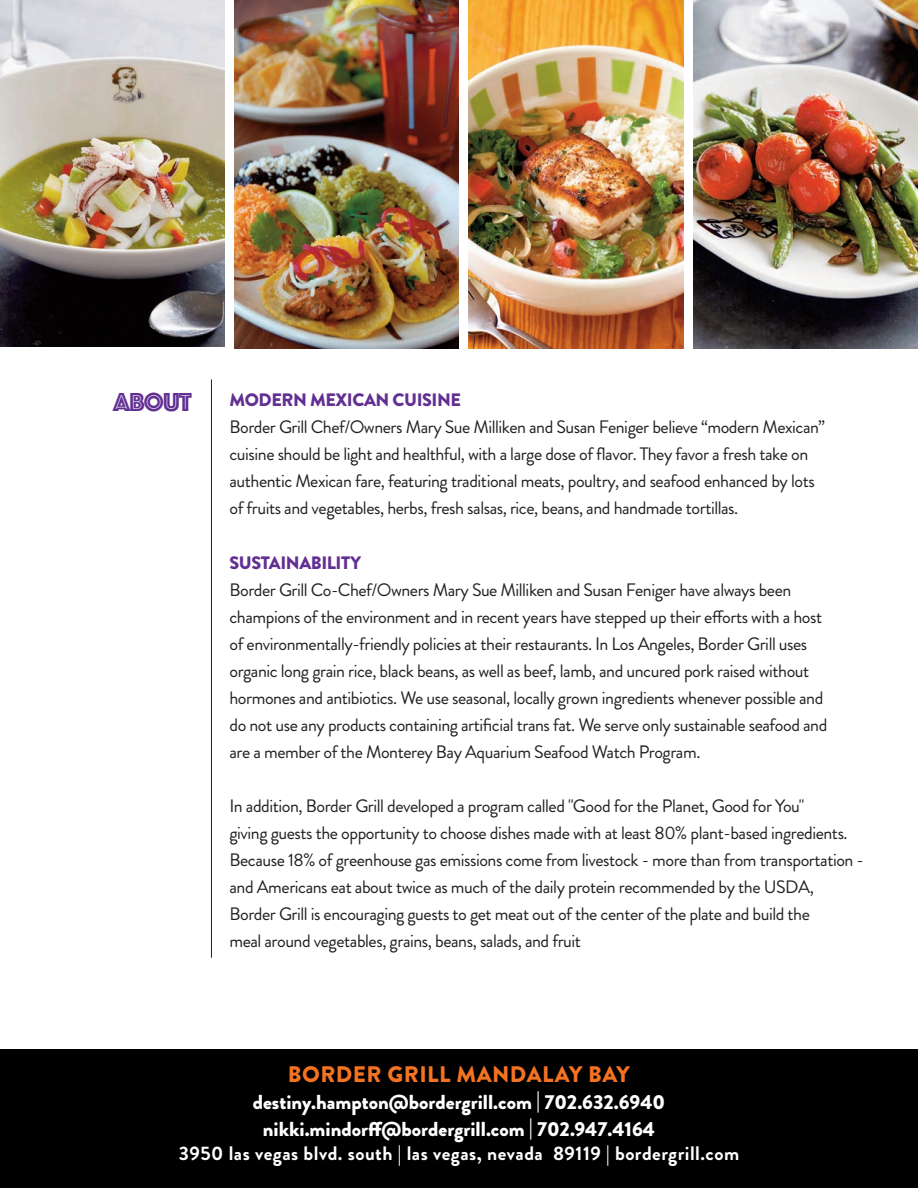
<style>
.page{position:relative;width:918px;height:1188px;background:#fff}
.page>*{position:absolute;margin:0;border:0;box-sizing:border-box;transform-origin:0 0}
.t1{font:27px "Phosphate Pro Inline";letter-spacing:-.025em;color:#622f92}
.t2{font:900 22.5px "Brandon Grotesque";letter-spacing:.02em;color:#f47321}
.t3{font:900 20.25px/27px "Brandon Grotesque";color:#fff;text-align:center}
.t4{font:700 19.5px "Brandon Grotesque";letter-spacing:.025em;color:#fff}
.t5{font:18px/27px "Brandon Grotesque";letter-spacing:-.025em;color:#231f20}
.t6{font:900 18px "Brandon Grotesque";letter-spacing:-.025em;color:#622f92}
</style>
<div class="page">
<div style="left:0;top:1050px;width:918px;height:138px;background:#000"></div>
<hr style="left:211px;top:380px;width:1px;height:578px;background:#231f20">
<img style="left:0;top:0;width:225px;height:346px">
<img style="left:234px;top:0;width:225px;height:349px">
<img style="left:693px;top:0;width:225px;height:349px">
<img style="left:468px;top:0;width:216px;height:349px">
<h1 class="t1" style="left:113px;top:393px;width:80px">ABOUT</h1>
<p class="t6" style="left:230px;top:393px;width:233px">MODERN MEXICAN CuISINE</p>
<p class="t5" style="left:230px;top:416px;width:597px">Border Grill Chef/Owners Mary Sue Milliken and Susan Feniger believe “modern Mexican” cuisine should be light and healthful, with a large dose of flavor. They favor a fresh take on authentic Mexican fare, featuring traditional meats, poultry, and seafood enhanced by lots of fruits and vegetables, herbs, fresh salsas, rice, beans, and handmade tortillas.</p>
<p class="t6" style="left:230px;top:557px;width:133px">SuSTAINABILITY</p>
<p class="t5" style="left:230px;top:579px;width:599px">Border Grill Co-Chef/Owners Mary Sue Milliken and Susan Feniger have always been champions of the environment and in recent years have stepped up their efforts with a host of environmentally-friendly policies at their restaurants. In Los Angeles, Border Grill uses organic long grain rice, black beans, as well as beef, lamb, and uncured pork raised without hormones and antibiotics. We use seasonal, locally grown ingredients whenever possible and do not use any products containing artificial trans fat. We serve only sustainable seafood and are a member of the Monterey Bay Aquarium Seafood Watch Program.</p>
<p class="t5" style="left:229px;top:795px;width:636px">In addition, Border Grill developed a program called "Good for the Planet, Good for You"<br>giving guests the opportunity to choose dishes made with at least 80% plant-based ingredients.<br>Because 18% of greenhouse gas emissions come from livestock - more than from transportation - and Americans eat about twice as much of the daily protein recommended by the USDA, Border Grill is encouraging guests to get meat out of the center of the plate and build the<br>meal around vegetables, grains, beans, salads, and fruit</p>
<p class="t2" style="left:288px;top:1066px;width:343px">BORDER GRILL MANDALAY BAY</p>
<p class="t3" style="left:253px;top:1091px;width:414px">destiny.hampton@bordergrill.com | 702.632.6940 nikki.mindorff@bordergrill.com | 702.947.4164</p>
<p class="t4" style="left:179px;top:1146px;width:562px">3950 las vegas blvd. south | las vegas, nevada 89119 | bordergrill.com</p>
</div>
